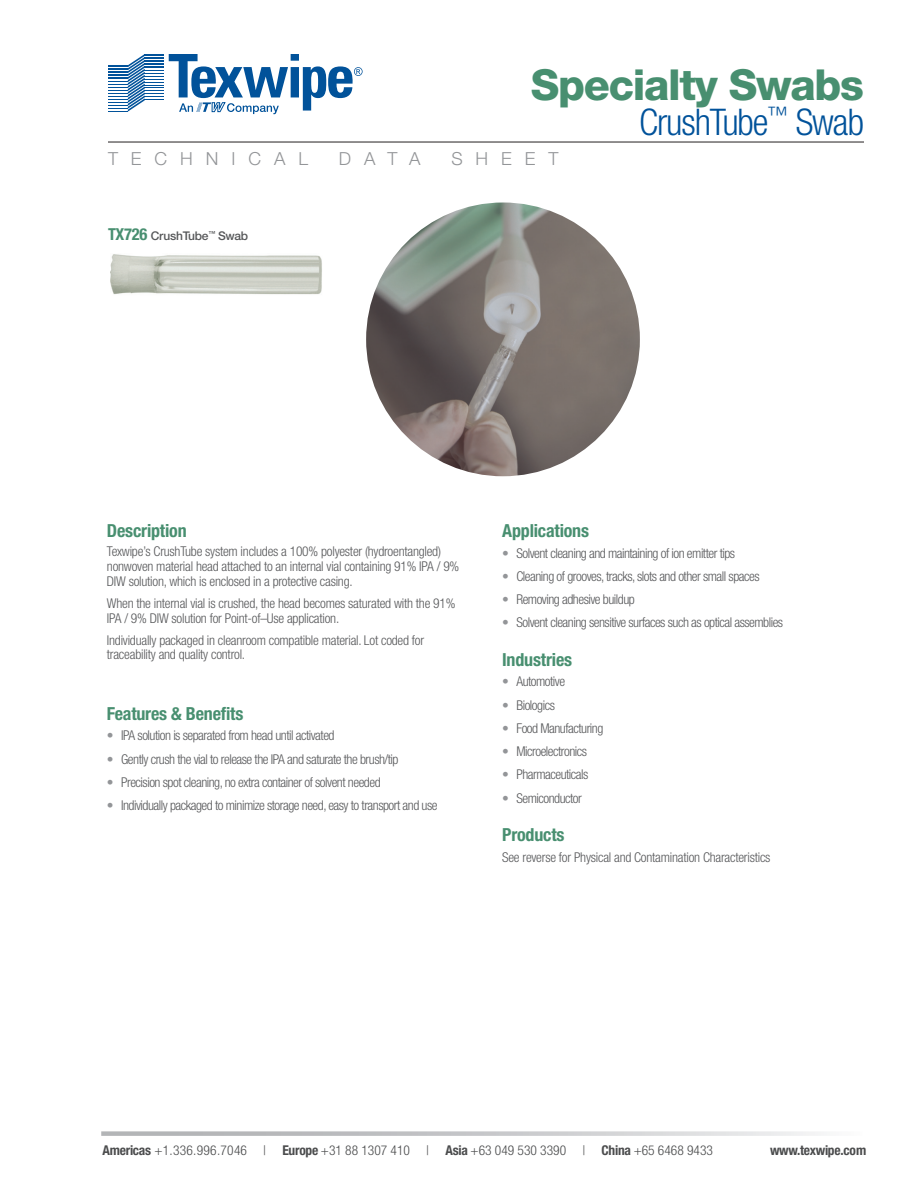
<style>
.page{position:relative;width:918px;height:1188px;background:#fff}
.page>*{position:absolute;margin:0;border:0;box-sizing:border-box;transform-origin:0 0}
.t1{font:800 42.75px "Helvetica Neue";letter-spacing:-.03em;color:#488f70}
.t2{font:300 condensed 36.75px "Helvetica Neue";letter-spacing:-.03em;color:#01529a}
.t3{font:700 condensed 18px "Helvetica Neue";letter-spacing:-.01em;color:#488f70}
.t4{font:300 18px "Helvetica Neue";letter-spacing:.72em;color:#939598}
.t5{font:300 condensed 13.5px "Helvetica Neue";letter-spacing:-.035em;color:#57585a}
.t6{font:300 condensed 13.5px/15px "Helvetica Neue";letter-spacing:-.015em;color:#57585a}
.t7{font:300 condensed 13.5px "Helvetica Neue";color:#4b4c4d}
.t8{font:700 condensed 13.5px "Helvetica Neue";letter-spacing:-.02em;color:#4b4c4d}
.t9{font:500 12px "Helvetica Neue";letter-spacing:-.015em;color:#57585a}
.s1{font-weight:700;font-stretch:condensed;font-size:16.5px;color:#488f70}
.s2{color:#939598}
.s3{font-weight:700}
</style>
<div class="page">
<img style="left:110px;top:254px;width:212px;height:41px">
<img style="left:366px;top:202px;width:274px;height:274px;border-radius:137px">
<svg style="left:108px;top:54px;width:255px;height:60px"></svg>
<hr style="left:108px;top:142px;width:756px;height:1px;background:#231f20">
<svg style="left:101px;top:1131px;width:720px;height:5px;background:#cecfd1"></svg>
<h1 class="t1" style="left:531px;top:60px;width:335px">Specialty Swabs</h1>
<h2 class="t2" style="left:639px;top:101px;width:226px">CrushTube<sup>™</sup> Swab</h2>
<h3 class="t4" style="left:108px;top:148px;width:202px">TECHNICAL</h3>
<h3 class="t4" style="left:339px;top:148px;width:83px">DATA</h3>
<h3 class="t4" style="left:451px;top:148px;width:109px">SH EET</h3>
<p class="t9" style="left:108px;top:228px;width:142px"><span class="s1">TX726</span> CrushTube<sup>™</sup> Swab</p>
<h3 class="t3" style="left:107px;top:519px;width:81px">Description</h3>
<p class="t6" style="left:107px;top:544px;width:354px">Texwipe’s CrushTube system includes a 100% polyester (hydroentangled) nonwoven material head attached to an internal vial containing 91% IPA / 9%<br>DIW solution, which is enclosed in a protective casing.</p>
<p class="t6" style="left:107px;top:595px;width:350px">When the internal vial is crushed, the head becomes saturated with the 91%<br>IPA / 9% DIW solution for Point-of–Use application.</p>
<p class="t6" style="left:107px;top:632px;width:319px">Individually packaged in cleanroom compatible material. Lot coded for traceability and quality control.</p>
<h3 class="t3" style="left:107px;top:702px;width:138px">Features &amp; Benefits</h3>
<p class="t5" style="left:107px;top:728px;width:229px"><span class="s2">•</span> IPA solution is separated from head until activated</p>
<p class="t5" style="left:107px;top:751px;width:293px"><span class="s2">•</span> Gently crush the vial to release the IPA and saturate the brush/tip</p>
<p class="t5" style="left:107px;top:774px;width:275px"><span class="s2">•</span> Precision spot cleaning, no extra container of solvent needed</p>
<p class="t5" style="left:107px;top:798px;width:332px"><span class="s2">•</span> Individually packaged to minimize storage need, easy to transport and use</p>
<h3 class="t3" style="left:502px;top:519px;width:88px">Applications</h3>
<p class="t5" style="left:502px;top:545px;width:235px"><span class="s2">•</span> Solvent cleaning and maintaining of ion emitter tips</p>
<p class="t5" style="left:502px;top:568px;width:259px"><span class="s2">•</span> Cleaning of grooves, tracks, slots and other small spaces</p>
<p class="t5" style="left:502px;top:591px;width:134px"><span class="s2">•</span> Removing adhesive buildup</p>
<p class="t5" style="left:502px;top:615px;width:283px"><span class="s2">•</span> Solvent cleaning sensitive surfaces such as optical assemblies</p>
<h3 class="t3" style="left:502px;top:648px;width:71px">Industries</h3>
<p class="t5" style="left:502px;top:674px;width:65px"><span class="s2">•</span> Automotive</p>
<p class="t5" style="left:502px;top:697px;width:54px"><span class="s2">•</span> Biologics</p>
<p class="t5" style="left:502px;top:720px;width:103px"><span class="s2">•</span> Food Manufacturing</p>
<p class="t5" style="left:502px;top:744px;width:86px"><span class="s2">•</span> Microelectronics</p>
<p class="t5" style="left:502px;top:767px;width:88px"><span class="s2">•</span> Pharmaceuticals</p>
<p class="t5" style="left:502px;top:790px;width:81px"><span class="s2">•</span> Semiconductor</p>
<h3 class="t3" style="left:502px;top:824px;width:64px">Products</h3>
<p class="t6" style="left:502px;top:849px;width:270px">See reverse for Physical and Contamination Characteristics</p>
<p class="t7" style="left:103px;top:1143px;width:612px"><span class="s3">Americas</span> +1.336.996.7046 | <span class="s3">Europe</span> +31 88 1307 410 | <span class="s3">Asia</span> +63 049 530 3390 | <span class="s3">China</span> +65 6468 9433</p>
<p class="t8" style="left:770px;top:1142px;width:98px">www.texwipe.com</p>
</div>
